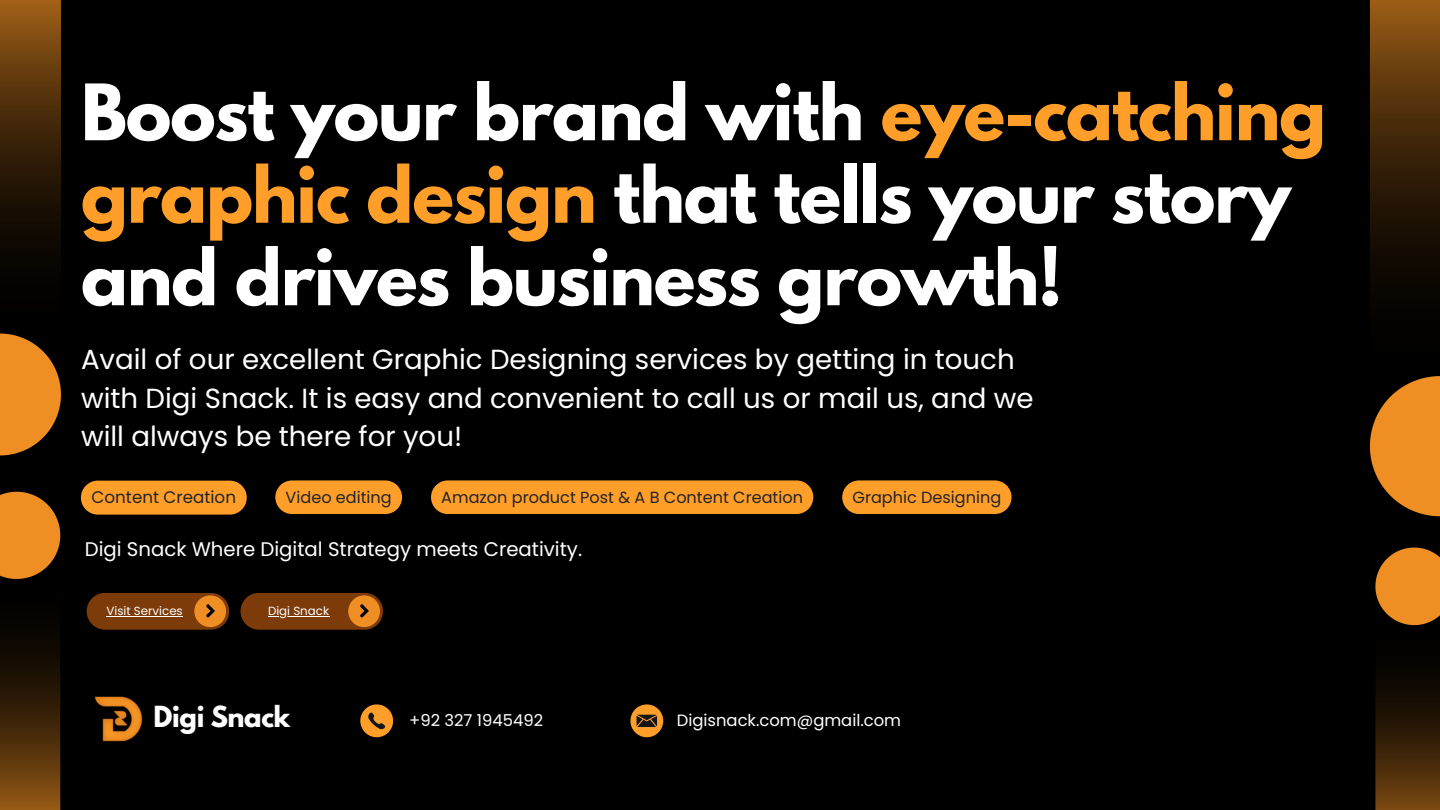
<style>
.page{position:relative;width:1440px;height:810px;background:#000}
.page>*{position:absolute;margin:0;border:0;box-sizing:border-box;transform-origin:0 0}
.t1{font:700 68.9px/82.5px "League Spartan";letter-spacing:-.015em;color:#fff}
.t2{font:27.6px/38.2px "Poppins";color:#fff}
.t3{font:700 25.8px "League Spartan";letter-spacing:-.015em;color:#fff}
.t4{font:19.7px "Poppins";color:#fff}
.t5{font:16.7px "Poppins";color:#232328}
.t6{font:16.4px "Poppins";color:#fff}
.t7{font:16.1px "Poppins";color:#232328}
.t8{font:11.8px "Poppins";color:#fff}
.s1{color:#ff9f29}
</style>
<div class="page">
<svg style="left:0;top:0;width:61px;height:455px"></svg>
<svg style="left:0;top:492px;width:60px;height:318px"></svg>
<svg style="left:1370px;top:0;width:70px;height:516px"></svg>
<svg style="left:1375px;top:548px;width:65px;height:262px"></svg>
<div style="left:87px;top:593px;width:142px;height:37px;background:#7d3b0a;border-radius:18px"></div>
<div style="left:241px;top:593px;width:142px;height:37px;background:#7d3b0a;border-radius:18px"></div>
<svg style="left:194px;top:595px;width:32px;height:32px"></svg>
<svg style="left:348px;top:595px;width:32px;height:32px"></svg>
<svg style="left:275px;top:480px;width:127px;height:34px;background:#ec9326"></svg>
<div style="left:431px;top:480px;width:382px;height:34px;background:#ff9f29;border-radius:17px"></div>
<svg style="left:842px;top:480px;width:170px;height:34px;background:#ef9526"></svg>
<div style="left:81px;top:481px;width:166px;height:34px;background:#ff9f29;border-radius:17px"></div>
<hr style="left:107px;top:616px;width:76px;height:1px;background:#fff">
<hr style="left:268px;top:616px;width:61px;height:1px;background:#fff">
<svg style="left:360px;top:704px;width:33px;height:33px"></svg>
<svg style="left:630px;top:704px;width:33px;height:33px"></svg>
<img style="left:94px;top:696px;width:49px;height:46px">
<p class="t1" style="left:81px;top:80px;width:1247px">Boost your brand with <span class="s1">eye-catching graphic design</span> that tells your story and drives business growth!</p>
<p class="t2" style="left:81px;top:341px;width:954px">Avail of our excellent Graphic Designing services by getting in touch with Digi Snack. It is easy and convenient to call us or mail us, and we will always be there for you!</p>
<h5 class="t5" style="left:92px;top:486px;width:146px">Content Creation</h5>
<p class="t7" style="left:286px;top:486px;width:108px">Video editing</p>
<p class="t7" style="left:441px;top:486px;width:363px">Amazon product Post &amp; A B Content Creation</p>
<h5 class="t7" style="left:853px;top:486px;width:150px">Graphic Designing</h5>
<h5 class="t4" style="left:85px;top:535px;width:499px">Digi Snack Where Digital Strategy meets Creativity.</h5>
<h5 class="t8" style="left:107px;top:603px;width:78px">Visit Services</h5>
<h4 class="t8" style="left:268px;top:603px;width:63px">Digi Snack</h4>
<p class="t3" style="left:154px;top:704px;width:138px">Digi Snack</p>
<p class="t6" style="left:409px;top:709px;width:135px">+92 327 1945492</p>
<p class="t6" style="left:677px;top:709px;width:226px">Digisnack.com@gmail.com</p>
</div>
